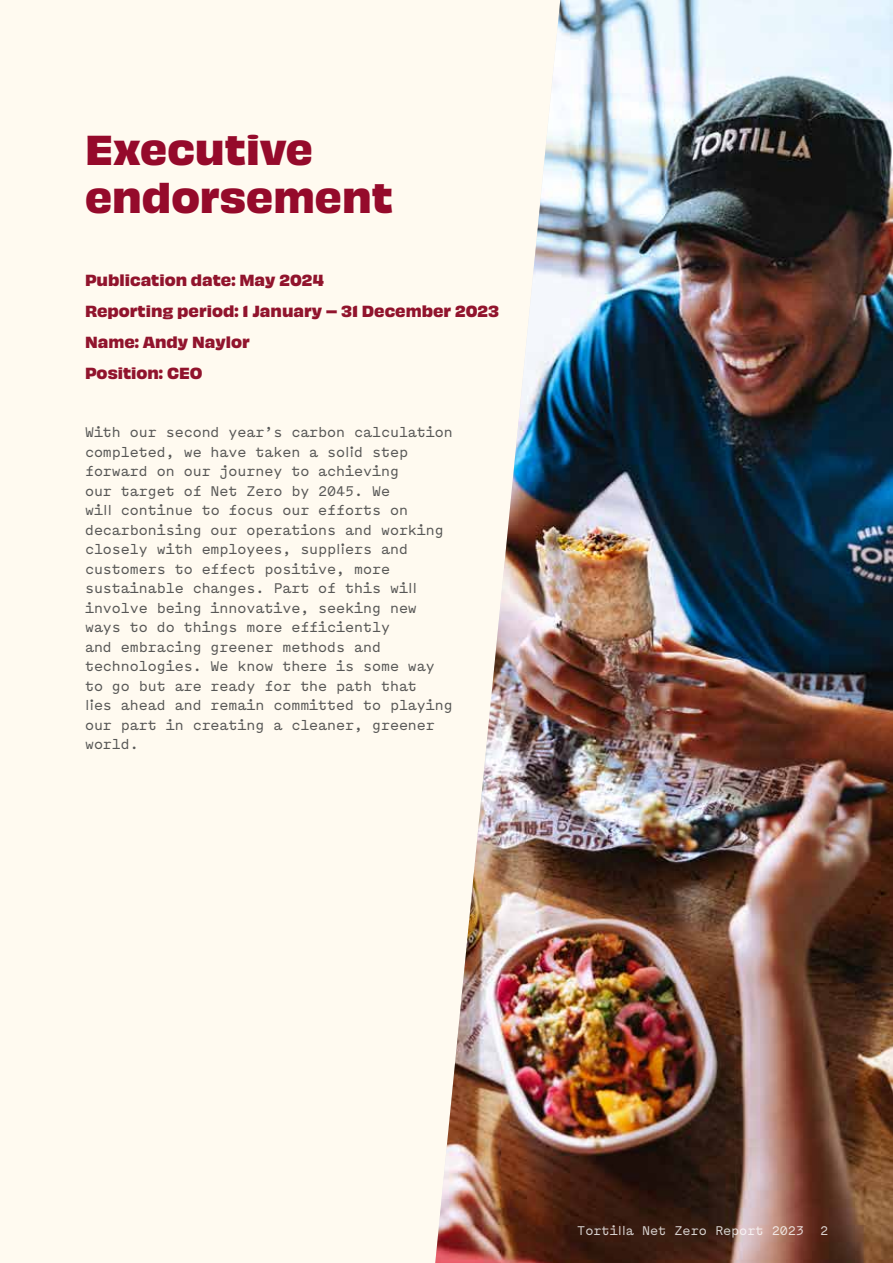
<style>
.page{position:relative;width:893px;height:1263px;background:#fffaf0}
.page>*{position:absolute;margin:0;border:0;box-sizing:border-box;transform-origin:0 0}
.t1{font:700 39px/48px "Obviously";color:#950a2b}
.t2{font:15px/19.5px "Menoe Grotesque";color:#575756}
.t3{font:700 15px/31px "Obviously";color:#91142d}
.t4{font:13.5px "Menoe Grotesque";color:#fff}
</style>
<div class="page">
<img style="left:435px;top:0;width:458px;height:1263px">
<h1 class="t1" style="left:85px;top:122px;width:309px">Executive endorsement</h1>
<p class="t3" style="left:85px;top:264px;width:416px">Publication date: May 2024<br>Reporting period: 1 January – 31 December 2023<br>Name: Andy Naylor<br>Position: CEO</p>
<p class="t2" style="left:85px;top:423px;width:369px">With our second year’s carbon calculation completed, we have taken a solid step forward on our journey to achieving<br>our target of Net Zero by 2045. We<br>will continue to focus our efforts on decarbonising our operations and working closely with employees, suppliers and customers to effect positive, more sustainable changes. Part of this will involve being innovative, seeking new ways to do things more efficiently<br>and embracing greener methods and technologies. We know there is some way to go but are ready for the path that<br>lies ahead and remain committed to playing our part in creating a cleaner, greener world.</p>
<p class="t4" style="left:577px;top:1222px;width:253px">Tortilla Net Zero Report 2023 2</p>
</div>
